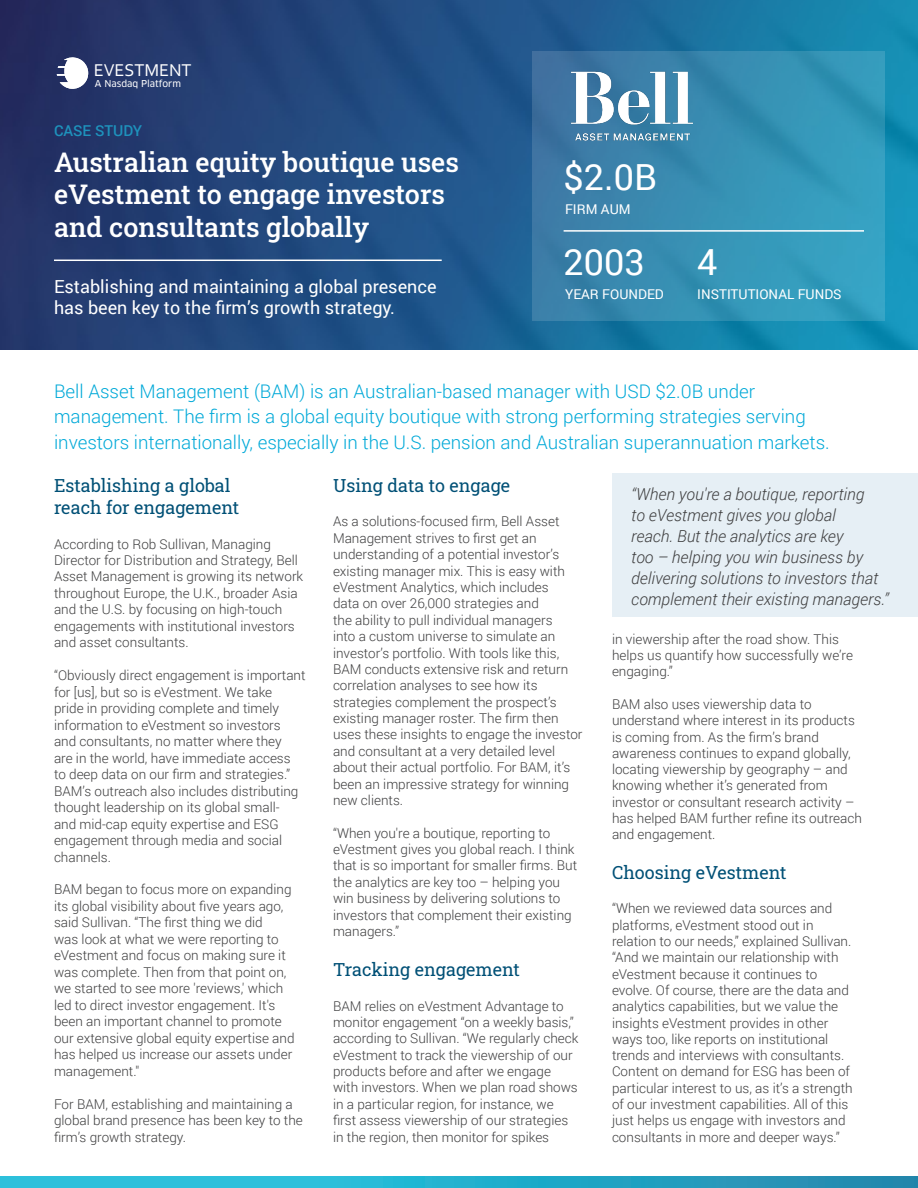
<style>
.page{position:relative;width:918px;height:1188px;background:#fff}
.page>*{position:absolute;margin:0;border:0;box-sizing:border-box;transform-origin:0 0}
.t1{font:36px "Roboto";color:#fff}
.t2{font:27px/32.4px "Roboto Slab";color:#fff}
.t3{font:300 18.75px/25.5px "Roboto";color:#00a9d8}
.t4{font:18px/21.9px "Roboto Slab";color:#005076}
.t5{font:18px/21.6px "Roboto";color:#fff}
.t6{font:18px "Corbel";color:#fff}
.t7{font:italic 300 16.5px/21px "Roboto";color:#3e3e3f}
.t8{font:500 15px "Roboto";color:#1e92bc}
.t9{font:300 13.5px/16.4px "Roboto";color:#3e3e3f}
.t10{font:13.5px "Roboto";color:#fff}
.t11{font:9.3px "Clan Pro News";color:#fff}
</style>
<div class="page">
<div style="left:612px;top:473px;width:306px;height:144px;background:#e6eff5"></div>
<img style="left:0;top:0;width:918px;height:350px">
<svg style="left:532px;top:51px;width:353px;height:269px;background:#368eb2"></svg>
<hr style="left:54px;top:260px;width:388px;height:1px;background:#fff">
<hr style="left:564px;top:230px;width:300px;height:2px;background:#fff">
<svg style="left:0;top:1177px;width:918px;height:11px;background:#26accb"></svg>
<img style="left:564px;top:68px;width:137px;height:76px">
<svg style="left:57px;top:57px;width:31px;height:32px"></svg>
<p class="t6" style="left:94px;top:59px;width:99px">EVESTMENT</p>
<p class="t11" style="left:95px;top:78px;width:88px">A Nasdaq Platform</p>
<p class="t8" style="left:54px;top:120px;width:90px">CASE STUDY</p>
<p class="t2" style="left:54px;top:145px;width:406px">Australian equity boutique uses eVestment to engage investors and consultants globally</p>
<p class="t5" style="left:54px;top:275px;width:384px">Establishing and maintaining a global presence has been key to the firm’s growth strategy.</p>
<p class="t1" style="left:564px;top:152px;width:95px">$2.0B</p>
<p class="t10" style="left:565px;top:200px;width:67px">FIRM AUM</p>
<p class="t1" style="left:564px;top:237px;width:83px">2003</p>
<p class="t1" style="left:697px;top:237px;width:22px">4</p>
<p class="t10" style="left:565px;top:285px;width:100px">YEAR FOUNDED</p>
<p class="t10" style="left:697px;top:285px;width:146px">INSTITUTIONAL FUNDS</p>
<p class="t3" style="left:54px;top:378px;width:777px">Bell Asset Management (BAM) is an Australian-based manager with USD $2.0B under management. The firm is a global equity boutique with strong performing strategies serving investors internationally, especially in the U.S. pension and Australian superannuation markets.</p>
<p class="t7" style="left:631px;top:483px;width:259px">“When you're a boutique, reporting<br>to eVestment gives you global<br>reach. But the analytics are key<br>too – helping you win business by delivering solutions to investors that complement their existing managers.”</p>
<p class="t4" style="left:54px;top:474px;width:187px">Establishing a global reach for engagement</p>
<p class="t9" style="left:54px;top:535px;width:251px">According to Rob Sullivan, Managing Director for Distribution and Strategy, Bell Asset Management is growing its network throughout Europe, the U.K., broader Asia and the U.S. by focusing on high-touch engagements with institutional investors and asset consultants.</p>
<p class="t9" style="left:54px;top:667px;width:253px">“Obviously direct engagement is important for [us], but so is eVestment. We take<br>pride in providing complete and timely information to eVestment so investors and consultants, no matter where they<br>are in the world, have immediate access to deep data on our firm and strategies.” BAM’s outreach also includes distributing thought leadership on its global small-<br>and mid-cap equity expertise and ESG engagement through media and social channels.</p>
<p class="t9" style="left:54px;top:881px;width:242px">BAM began to focus more on expanding its global visibility about five years ago, said Sullivan. “The first thing we did<br>was look at what we were reporting to eVestment and focus on making sure it was complete. Then from that point on, we started to see more 'reviews,' which led to direct investor engagement. It's been an important channel to promote our extensive global equity expertise and has helped us increase our assets under management."</p>
<p class="t9" style="left:54px;top:1095px;width:250px">For BAM, establishing and maintaining a global brand presence has been key to the firm’s growth strategy.</p>
<p class="t4" style="left:333px;top:474px;width:179px">Using data to engage</p>
<p class="t9" style="left:333px;top:513px;width:251px">As a solutions-focused firm, Bell Asset Management strives to first get an understanding of a potential investor’s existing manager mix. This is easy with eVestment Analytics, which includes<br>data on over 26,000 strategies and<br>the ability to pull individual managers<br>into a custom universe to simulate an investor’s portfolio. With tools like this, BAM conducts extensive risk and return correlation analyses to see how its strategies complement the prospect’s existing manager roster. The firm then uses these insights to engage the investor and consultant at a very detailed level about their actual portfolio. For BAM, it’s been an impressive strategy for winning new clients.</p>
<p class="t9" style="left:333px;top:824px;width:246px">“When you're a boutique, reporting to eVestment gives you global reach. I think that is so important for smaller firms. But the analytics are key too – helping you win business by delivering solutions to investors that complement their existing managers.”</p>
<p class="t4" style="left:333px;top:958px;width:188px">Tracking engagement</p>
<p class="t9" style="left:333px;top:997px;width:247px">BAM relies on eVestment Advantage to monitor engagement “on a weekly basis,” according to Sullivan. “We regularly check eVestment to track the viewership of our products before and after we engage with investors. When we plan road shows in a particular region, for instance, we first assess viewership of our strategies in the region, then monitor for spikes</p>
<p class="t9" style="left:612px;top:630px;width:243px">in viewership after the road show. This helps us quantify how successfully we’re engaging.”</p>
<p class="t9" style="left:612px;top:696px;width:251px">BAM also uses viewership data to understand where interest in its products is coming from. As the firm’s brand awareness continues to expand globally, locating viewership by geography – and knowing whether it’s generated from investor or consultant research activity – has helped BAM further refine its outreach and engagement.</p>
<p class="t4" style="left:612px;top:861px;width:176px">Choosing eVestment</p>
<p class="t9" style="left:612px;top:900px;width:242px">“When we reviewed data sources and platforms, eVestment stood out in relation to our needs,” explained Sullivan. “And we maintain our relationship with eVestment because it continues to evolve. Of course, there are the data and analytics capabilities, but we value the insights eVestment provides in other ways too, like reports on institutional trends and interviews with consultants.<br>Content on demand for ESG has been of particular interest to us, as it’s a strength of our investment capabilities. All of this just helps us engage with investors and consultants in more and deeper ways.”</p>
</div>
